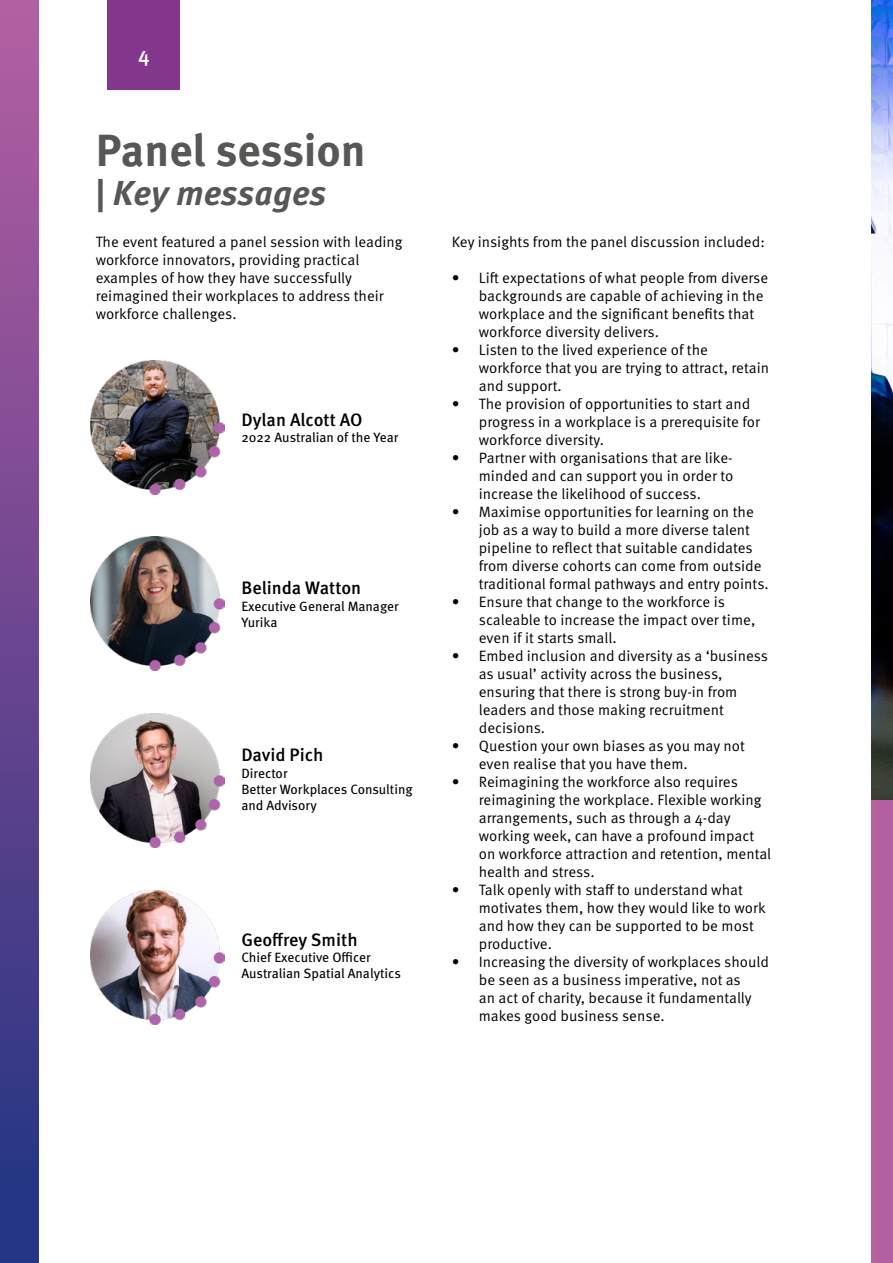
<style>
.page{position:relative;width:893px;height:1263px;background:#fff}
.page>*{position:absolute;margin:0;border:0;box-sizing:border-box;transform-origin:0 0}
.t1{font:700 45px "Meta Pro";color:#575756}
.t2{font:italic 700 34.5px "Meta Pro";letter-spacing:-.005em;color:#575756}
.t3{font:500 21px "Meta Pro";color:#fff}
.t4{font:500 18px "Meta Pro";color:#000}
.t5{font:15px/18px "Meta Pro Norm";color:#000}
.t6{font:13.5px/16.2px "Meta Pro";color:#000}
.s1{font-style:normal}
</style>
<div class="page">
<div style="left:107px;top:0;width:73px;height:90px;background:#82368c"></div>
<div style="left:0;top:0;width:38px;height:1263px;background:linear-gradient(to bottom,#b75da1,#203281)"></div>
<div style="left:872px;top:0;width:21px;height:1263px;background:#b460a2"></div>
<img style="left:872px;top:0;width:21px;height:799px">
<img style="left:90px;top:537px;width:134px;height:134px">
<img style="left:90px;top:360px;width:134px;height:134px">
<img style="left:90px;top:713px;width:134px;height:134px">
<img style="left:90px;top:891px;width:134px;height:133px">
<h3 class="t3" style="left:138px;top:38px;width:13px">4</h3>
<h1 class="t1" style="left:96px;top:115px;width:272px">Panel session</h1>
<h2 class="t2" style="left:96px;top:166px;width:232px"><span class="s1">|</span> Key messages</h2>
<p class="t5" style="left:96px;top:232px;width:308px">The event featured a panel session with leading workforce innovators, providing practical examples of how they have successfully reimagined their workplaces to address their workforce challenges.</p>
<p class="t5" style="left:452px;top:232px;width:315px">Key insights from the panel discussion included:</p>
<p class="t5" style="left:479px;top:268px;width:291px;text-indent:-27px">• Lift expectations of what people from diverse backgrounds are capable of achieving in the workplace and the significant benefits that workforce diversity delivers.</p>
<p class="t5" style="left:479px;top:340px;width:292px;text-indent:-27px">• Listen to the lived experience of the workforce that you are trying to attract, retain and support.</p>
<p class="t5" style="left:479px;top:394px;width:283px;text-indent:-27px">• The provision of opportunities to start and progress in a workplace is a prerequisite for workforce diversity.</p>
<p class="t5" style="left:479px;top:448px;width:256px;text-align:justify;text-indent:-27px">• Partner with organisations that are like&shy;minded and can support you in order to increase the likelihood of success.</p>
<p class="t5" style="left:479px;top:502px;width:292px;text-indent:-27px">• Maximise opportunities for learning on the job as a way to build a more diverse talent pipeline to reflect that suitable candidates from diverse cohorts can come from outside traditional formal pathways and entry points.</p>
<p class="t5" style="left:479px;top:592px;width:278px;text-indent:-27px">• Ensure that change to the workforce is scaleable to increase the impact over time, even if it starts small.</p>
<p class="t5" style="left:479px;top:646px;width:291px;text-indent:-27px">• Embed inclusion and diversity as a ‘business as usual’ activity across the business, ensuring that there is strong buy-in from leaders and those making recruitment decisions.</p>
<p class="t5" style="left:479px;top:736px;width:268px;text-indent:-27px">• Question your own biases as you may not even realise that you have them.</p>
<p class="t5" style="left:479px;top:772px;width:294px;text-indent:-27px">• Reimagining the workforce also requires reimagining the workplace. Flexible working arrangements, such as through a 4-day working week, can have a profound impact on workforce attraction and retention, mental health and stress.</p>
<p class="t5" style="left:479px;top:880px;width:288px;text-indent:-27px">• Talk openly with staff to understand what motivates them, how they would like to work and how they can be supported to be most productive.</p>
<p class="t5" style="left:479px;top:952px;width:292px;text-indent:-27px">• Increasing the diversity of workplaces should be seen as a business imperative, not as<br>an act of charity, because it fundamentally makes good business sense.</p>
<p class="t4" style="left:241px;top:406px;width:123px">Dylan Alcott AO</p>
<p class="t6" style="left:241px;top:428px;width:159px">2022 Australian of the Year</p>
<p class="t4" style="left:241px;top:574px;width:121px">Belinda Watton</p>
<p class="t6" style="left:241px;top:597px;width:159px">Executive General Manager<br>Yurika</p>
<p class="t4" style="left:241px;top:741px;width:84px">David Pich</p>
<p class="t6" style="left:241px;top:764px;width:173px">Director<br>Better Workplaces Consulting and Advisory</p>
<p class="t4" style="left:241px;top:926px;width:118px">Geoffrey Smith</p>
<p class="t6" style="left:241px;top:948px;width:161px">Chief Executive Officer<br>Australian Spatial Analytics</p>
</div>
